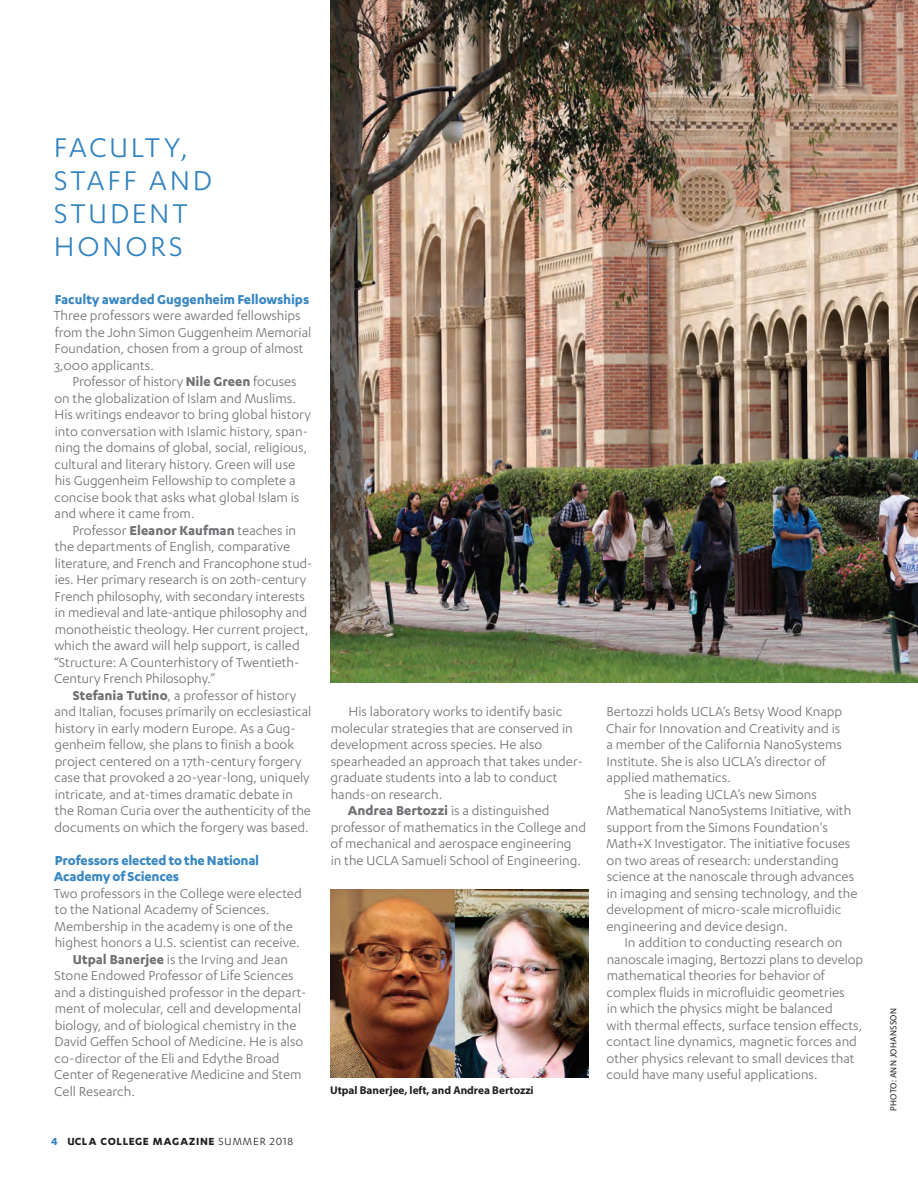
<style>
.page{position:relative;width:918px;height:1188px;background:#fff}
.page>*{position:absolute;margin:0;border:0;box-sizing:border-box;transform-origin:0 0}
.Dept__Headline{font:31.5px/33px "Karbon";letter-spacing:.09em;color:#3183bf}
.Dept__Headline-2{font:31.5px "Karbon";letter-spacing:.07em;color:#3183bf}
.body{font:15px/16.5px "Karbon";color:#707174}
.body_no_grep{font:15px/16.5px "Karbon";color:#707174}
.body_noindent{font:15px/16.5px "Karbon";color:#707174}
.Feature_Subhead_no_g{font:700 15px/16.5px "Karbon";letter-spacing:-.01em;color:#3887c2}
.t1{font:700 12px "Karbon";letter-spacing:.055em;color:#231f20}
.t2{font:700 11.25px "Myriad Pro";color:#231f20}
.photo_credit{font:9px "Myriad Pro";letter-spacing:.03em;color:#231f20}
.s1{font-weight:700}
.s2{color:#3183bf}
.s3{font-weight:400}
</style>
<div class="page">
<img style="left:330px;top:0;width:588px;height:683px">
<img style="left:330px;top:890px;width:258px;height:188px">
<p class="Dept__Headline-2" style="left:54px;top:130px;width:136px">FACULTY,</p>
<p class="Dept__Headline" style="left:54px;top:163px;width:160px">STAFF AND<br>STUDENT</p>
<p class="Dept__Headline" style="left:54px;top:229px;width:130px">HONORS</p>
<p class="Feature_Subhead_no_g" style="left:55px;top:290px;width:256px">Faculty awarded Guggenheim Fellowships</p>
<p class="body_noindent" style="left:53px;top:307px;width:259px">Three professors were awarded fellowships from the John Simon Guggenheim Memorial Foundation, chosen from a group of almost 3,000 applicants.</p>
<p class="body" style="left:55px;top:373px;width:258px;text-indent:18px">Professor of history <span class="s1">Nile Green</span> focuses on the globalization of Islam and Muslims.<br>His writings endeavor to bring global history into conversation with Islamic history, span&shy;ning the domains of global, social, religious, cultural and literary history. Green will use his Guggenheim Fellowship to complete a concise book that asks what global Islam is and where it came from.</p>
<p class="body" style="left:55px;top:522px;width:260px;text-indent:18px">Professor <span class="s1">Eleanor Kaufman</span> teaches in the departments of English, comparative literature, and French and Francophone stud&shy;ies. Her primary research is on 20th-century French philosophy, with secondary interests in medieval and late-antique philosophy and monotheistic theology. Her current project, which the award will help support, is called</p>
<p class="body" style="left:54px;top:654px;width:247px">“Structure: A Counterhistory of Twentieth-<br>Century French Philosophy.”</p>
<p class="body" style="left:55px;top:687px;width:258px;text-indent:18px"><span class="s1">Stefania Tutino</span>, a professor of history and Italian, focuses primarily on ecclesiastical history in early modern Europe. As a Gug--- genheim fellow, she plans to finish a book project centered on a 17th-century forgery case that provoked a 20-year-long, uniquely intricate, and at-times dramatic debate in the Roman Curia over the authenticity of the documents on which the forgery was based.</p>
<p class="Feature_Subhead_no_g" style="left:54px;top:851px;width:207px">Professors elected to the National<br>Academy of Sciences</p>
<p class="body_noindent" style="left:53px;top:885px;width:250px">Two professors in the College were elected to the National Academy of Sciences.<br>Membership in the academy is one of the highest honors a U.S. scientist can receive.</p>
<p class="body" style="left:54px;top:951px;width:254px;text-indent:19px"><span class="s1">Utpal Banerjee</span> is the Irving and Jean Stone Endowed Professor of Life Sciences and a distinguished professor in the depart&shy;ment of molecular, cell and developmental biology, and of biological chemistry in the David Geffen School of Medicine. He is also co-director of the Eli and Edythe Broad Center of Regenerative Medicine and Stem Cell Research.</p>
<p class="t1" style="left:51px;top:1135px;width:244px"><span class="s2">4</span> UCLA COLLEGE MAGAZINE <span class="s3">SUMMER 2018</span></p>
<p class="body_no_grep" style="left:331px;top:703px;width:244px;text-align:center">His laboratory works to identify basic molecular strategies that are conserved in</p>
<p class="body_no_grep" style="left:331px;top:736px;width:254px">development across species. He also spearheaded an approach that takes under&shy;graduate students into a lab to conduct hands-on research.</p>
<p class="body_no_grep" style="left:331px;top:802px;width:257px;text-indent:17px"><span class="s1">Andrea Bertozzi</span> is a distinguished professor of mathematics in the College and of mechanical and aerospace engineering<br>in the UCLA Samueli School of Engineering.</p>
<p class="t2" style="left:330px;top:1083px;width:205px">Utpal Banerjee, left, and Andrea Bertozzi</p>
<p class="body_no_grep" style="left:606px;top:703px;width:238px">Bertozzi holds UCLA’s Betsy Wood Knapp Chair for Innovation and Creativity and is a member of the California NanoSystems Institute. She is also UCLA’s director of applied mathematics.</p>
<p class="body_no_grep" style="left:606px;top:786px;width:253px;text-indent:18px">She is leading UCLA’s new Simons Mathematical NanoSystems Initiative, with support from the Simons Foundation's Math+X Investigator. The initiative focuses on two areas of research: understanding science at the nanoscale through advances in imaging and sensing technology, and the development of micro-scale microfluidic engineering and device design.</p>
<p class="body_no_grep" style="left:625px;top:934px;width:219px">In addition to conducting research on</p>
<p class="body_no_grep" style="left:607px;top:951px;width:258px">nanoscale imaging, Bertozzi plans to develop</p>
<p class="body_no_grep" style="left:607px;top:967px;width:257px">mathematical theories for behavior of complex fluids in microfluidic geometries<br>in which the physics might be balanced<br>with thermal effects, surface tension effects, contact line dynamics, magnetic forces and other physics relevant to small devices that could have many useful applications.</p>
<p class="photo_credit" style="left:888px;top:1111px;width:104px;rotate:-90deg">PHOTO: ANN JOHANSSON</p>
</div>
